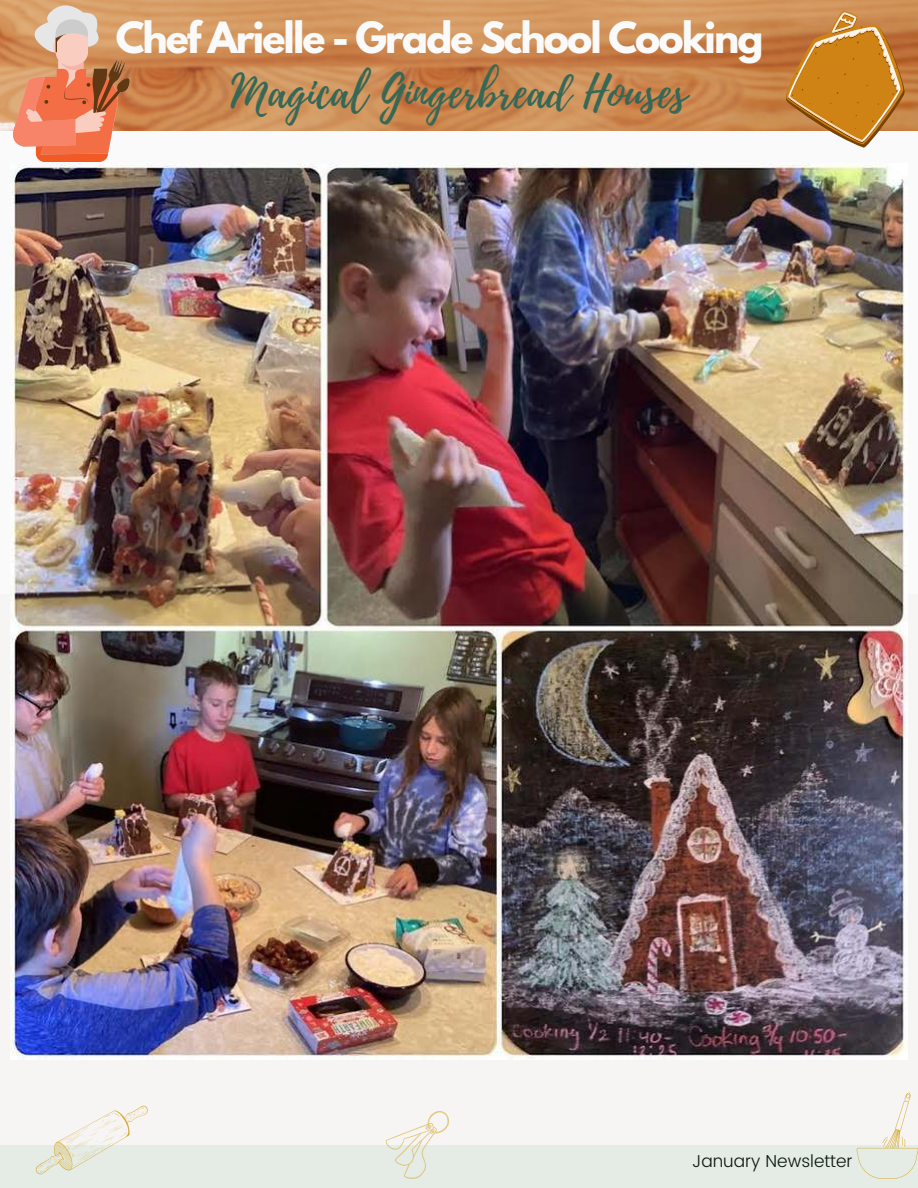
<style>
.page{position:relative;width:918px;height:1188px;background:#fafafa}
.page>*{position:absolute;margin:0;border:0;box-sizing:border-box;transform-origin:0 0}
.t1{font:45.3px "Playlist Script";color:#376856}
.t2{font:700 38.1px "League Spartan";letter-spacing:-.05em;color:#fafafa}
.t3{font:300 17.25px "Poppins";color:#000}
</style>
<div class="page">
<img style="left:0;top:0;width:918px;height:130px">
<div style="left:0;top:594px;width:918px;height:594px;background:#f7f5f4"></div>
<div style="left:0;top:1145px;width:918px;height:43px;background:#e4ece5"></div>
<svg style="left:7px;top:0;width:124px;height:162px;background:#df9874"></svg>
<svg style="left:781px;top:11px;width:125px;height:137px;background:#cf9146"></svg>
<svg style="left:857px;top:1092px;width:61px;height:87px"></svg>
<svg style="left:36px;top:1106px;width:112px;height:68px"></svg>
<svg style="left:386px;top:1111px;width:63px;height:68px"></svg>
<img style="left:11px;top:163px;width:896px;height:897px">
<p class="t2" style="left:116px;top:7px;width:649px">Chef Arielle - Grade School Cooking</p>
<p class="t1" style="left:231px;top:59px;width:457px">Magical Gingerbread Houses</p>
<p class="t3" style="left:692px;top:1149px;width:162px">January Newsletter</p>
</div>
